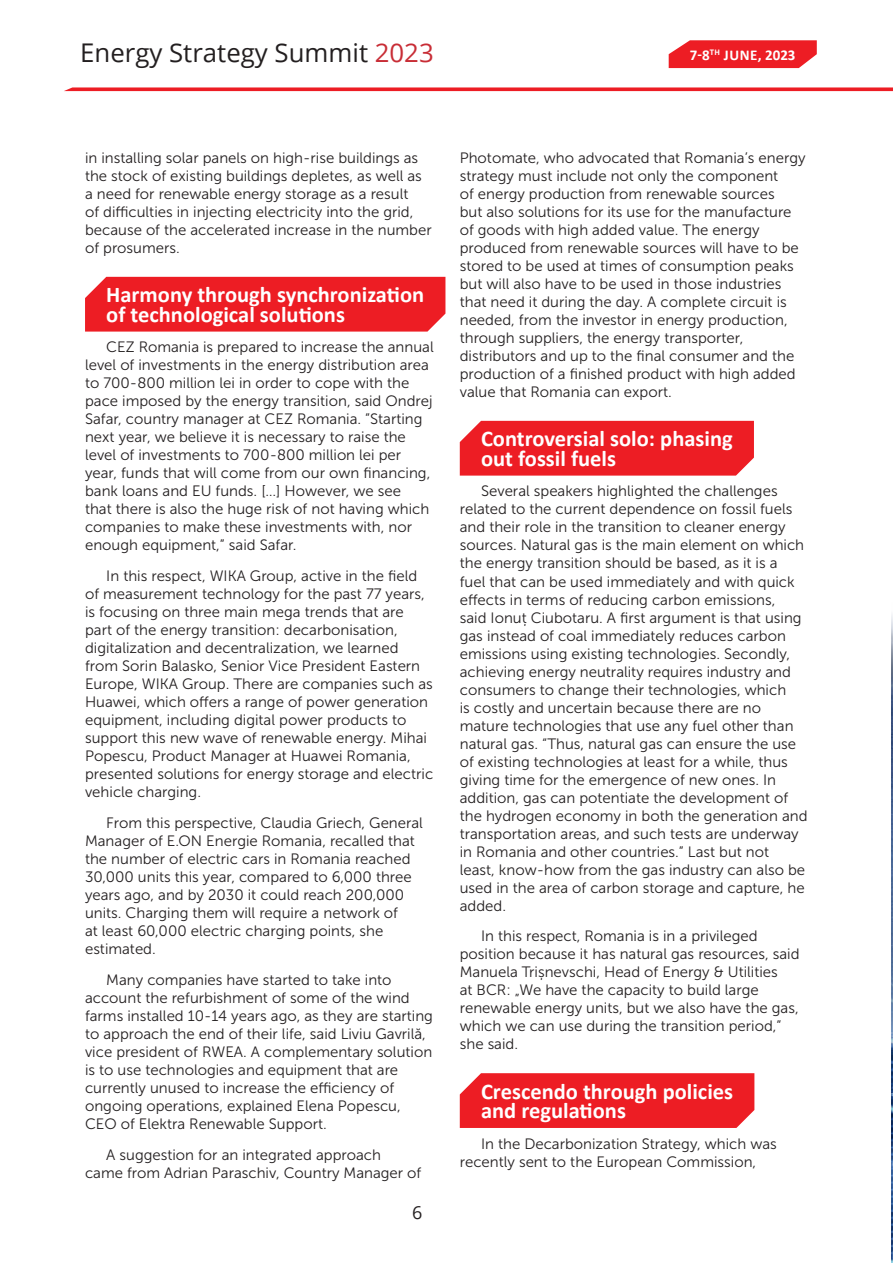
<style>
.page{position:relative;width:893px;height:1263px;background:#fff}
.page>*{position:absolute;margin:0;border:0;box-sizing:border-box;transform-origin:0 0}
.t1{font:25.8px "Open Sans";color:#231f20}
.t2{font:700 22.5px/19.5px "Calibri";color:#fff}
.t3{font:18px "Open Sans";color:#231f20}
.t4{font:15px/18px "Museo Sans 300";color:#231f20}
.t5{font:700 15px "Calibri";letter-spacing:.02em;color:#fff}
.s1{color:#c82d36}
</style>
<div class="page">
<svg style="left:669px;top:40px;width:148px;height:28px;background:#ee2e34"></svg>
<svg style="left:64px;top:87px;width:829px;height:4px;background:#ef393e"></svg>
<img style="left:891px;top:615px;width:2px;height:648px">
<div style="left:85px;top:277px;width:360px;height:55px;background:#ed1d24"></div>
<div style="left:460px;top:421px;width:294px;height:55px;background:#ed1d24"></div>
<div style="left:460px;top:1073px;width:294px;height:55px;background:#ed1d24"></div>
<h1 class="t1" style="left:80px;top:35px;width:355px">Energy Strategy Summit <span class="s1">2023</span></h1>
<p class="t5" style="left:690px;top:44px;width:107px">7-8<sup>TH</sup> JUNE, 2023</p>
<p class="t4" style="left:85px;top:149px;width:348px">in installing solar panels on high-rise buildings as the stock of existing buildings depletes, as well as a need for renewable energy storage as a result<br>of difficulties in injecting electricity into the grid, because of the accelerated increase in the number of prosumers.</p>
<h2 class="t2" style="left:106px;top:285px;width:319px">Harmony through synchronization of technological solutions</h2>
<p class="t4" style="left:85px;top:338px;width:350px;text-indent:21px">CEZ Romania is prepared to increase the annual level of investments in the energy distribution area to 700-800 million lei in order to cope with the pace imposed by the energy transition, said Ondrej Safar, country manager at CEZ Romania. ”Starting next year, we believe it is necessary to raise the level of investments to 700-800 million lei per year, funds that will come from our own financing, bank loans and EU funds. […] However, we see<br>that there is also the huge risk of not having which companies to make these investments with, nor enough equipment,” said Safar.</p>
<p class="t4" style="left:85px;top:567px;width:350px;text-indent:21px">In this respect, WIKA Group, active in the field of measurement technology for the past 77 years, is focusing on three main mega trends that are part of the energy transition: decarbonisation, digitalization and decentralization, we learned from Sorin Balasko, Senior Vice President Eastern Europe, WIKA Group. There are companies such as Huawei, which offers a range of power generation equipment, including digital power products to support this new wave of renewable energy. Mihai Popescu, Product Manager at Huawei Romania, presented solutions for energy storage and electric vehicle charging.</p>
<p class="t4" style="left:85px;top:814px;width:339px;text-indent:21px">From this perspective, Claudia Griech, General Manager of E.ON Energie Romania, recalled that the number of electric cars in Romania reached 30,000 units this year, compared to 6,000 three years ago, and by 2030 it could reach 200,000 units. Charging them will require a network of<br>at least 60,000 electric charging points, she estimated.</p>
<p class="t4" style="left:85px;top:971px;width:349px;text-indent:21px">Many companies have started to take into account the refurbishment of some of the wind farms installed 10-14 years ago, as they are starting to approach the end of their life, said Liviu Gavrilă, vice president of RWEA. A complementary solution is to use technologies and equipment that are currently unused to increase the efficiency of ongoing operations, explained Elena Popescu, CEO of Elektra Renewable Support.</p>
<p class="t4" style="left:85px;top:1145px;width:338px;text-indent:21px">A suggestion for an integrated approach came from Adrian Paraschiv, Country Manager of</p>
<p class="t3" style="left:412px;top:1200px;width:12px">6</p>
<p class="t4" style="left:460px;top:149px;width:347px">Photomate, who advocated that Romania’s energy strategy must include not only the component<br>of energy production from renewable sources<br>but also solutions for its use for the manufacture of goods with high added value. The energy produced from renewable sources will have to be stored to be used at times of consumption peaks but will also have to be used in those industries that need it during the day. A complete circuit is needed, from the investor in energy production, through suppliers, the energy transporter, distributors and up to the final consumer and the production of a finished product with high added value that Romania can export.</p>
<h2 class="t2" style="left:481px;top:429px;width:253px">Controversial solo: phasing out fossil fuels</h2>
<p class="t4" style="left:460px;top:482px;width:349px;text-indent:21px">Several speakers highlighted the challenges related to the current dependence on fossil fuels and their role in the transition to cleaner energy sources. Natural gas is the main element on which the energy transition should be based, as it is a<br>fuel that can be used immediately and with quick effects in terms of reducing carbon emissions,<br>said Ionuț Ciubotaru. A first argument is that using gas instead of coal immediately reduces carbon emissions using existing technologies. Secondly, achieving energy neutrality requires industry and consumers to change their technologies, which<br>is costly and uncertain because there are no mature technologies that use any fuel other than natural gas. “Thus, natural gas can ensure the use of existing technologies at least for a while, thus giving time for the emergence of new ones. In addition, gas can potentiate the development of the hydrogen economy in both the generation and transportation areas, and such tests are underway in Romania and other countries.” Last but not least, know-how from the gas industry can also be used in the area of carbon storage and capture, he added.</p>
<p class="t4" style="left:460px;top:927px;width:341px;text-indent:21px">In this respect, Romania is in a privileged position because it has natural gas resources, said Manuela Trișnevschi, Head of Energy &amp; Utilities<br>at BCR: „We have the capacity to build large renewable energy units, but we also have the gas, which we can use during the transition period,” she said.</p>
<h2 class="t2" style="left:481px;top:1081px;width:254px">Crescendo through policies and regulations</h2>
<p class="t4" style="left:460px;top:1135px;width:318px;text-indent:21px">In the Decarbonization Strategy, which was recently sent to the European Commission,</p>
</div>
